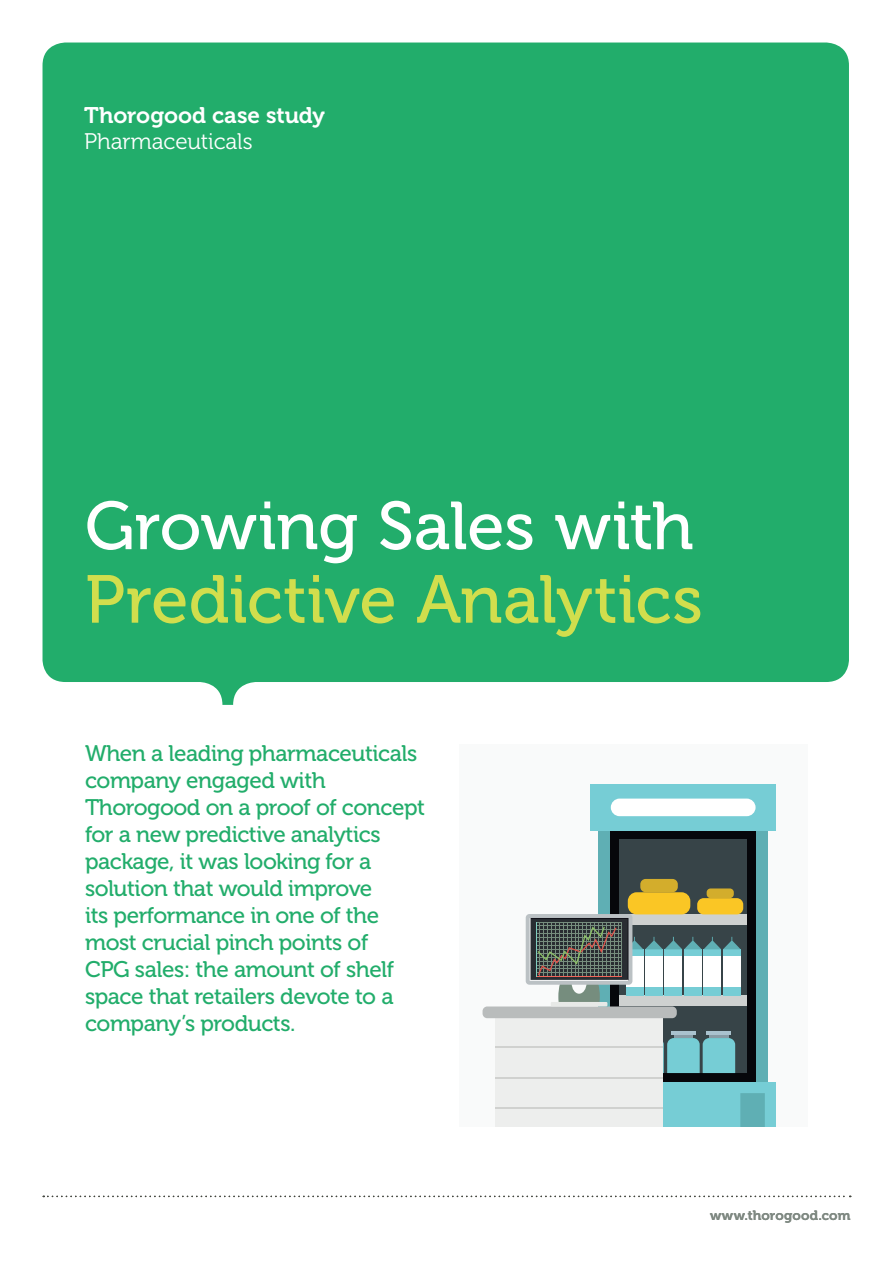
<style>
.page{position:relative;width:893px;height:1263px;background:#fff}
.page>*{position:absolute;margin:0;border:0;box-sizing:border-box;transform-origin:0 0}
.t1{font:67.5px/73.5px "Museo 500";letter-spacing:-.005em;color:#d1de4d}
.Standfirst{font:22.5px/27px "Museo 500";letter-spacing:-.02em;color:#22ad6b}
.t2{font:22.5px/25.5px "Museo 700";letter-spacing:-.005em;color:#fff}
.Body_Copy{font:13.5px "Museo 700";letter-spacing:.01em;color:#7f8982}
.s1{font-family:"Museo 300"}
.s2{color:#fff}
</style>
<div class="page">
<div style="left:43px;top:43px;width:806px;height:662px;background:#22ad6b"></div>
<svg style="left:43px;top:1196px;width:808px;height:1px"></svg>
<div style="left:459px;top:744px;width:349px;height:383px;background:#f9fafa"></div>
<div style="left:598px;top:830px;width:170px;height:252px;background:#5fafb4"></div>
<div style="left:610px;top:830px;width:146px;height:252px;background:#06070b"></div>
<div style="left:619px;top:840px;width:128px;height:233px;background:#374448"></div>
<div style="left:590px;top:784px;width:186px;height:46px;background:#76cdd5"></div>
<div style="left:590px;top:1082px;width:186px;height:45px;background:#76cdd5"></div>
<div style="left:611px;top:798px;width:145px;height:18px;background:#fff;border-radius:9px"></div>
<svg style="left:740px;top:1093px;width:25px;height:34px"></svg>
<div style="left:619px;top:914px;width:128px;height:11px;background:#ced1d0"></div>
<div style="left:619px;top:995px;width:128px;height:11px;background:#ced1d0"></div>
<div style="left:628px;top:892px;width:62px;height:22px;background:#fac625;border-radius:9px"></div>
<div style="left:640px;top:879px;width:38px;height:13px;background:#d3ad2c;border-radius:5px"></div>
<div style="left:697px;top:898px;width:46px;height:16px;background:#fac625;border-radius:6px"></div>
<div style="left:707px;top:888px;width:27px;height:10px;background:#d3ad2c;border-radius:4px"></div>
<hr style="left:674px;top:1035px;width:19px;height:3px;background:#889ca6">
<hr style="left:671px;top:1031px;width:25px;height:4px;background:#a9c2ce">
<svg style="left:663px;top:1038px;width:72px;height:35px;background:#6fbec5"></svg>
<hr style="left:709px;top:1035px;width:19px;height:3px;background:#889ca6">
<hr style="left:707px;top:1031px;width:24px;height:4px;background:#a9c2ce">
<div style="left:495px;top:1012px;width:168px;height:115px;background:#edeeed"></div>
<hr style="left:495px;top:1046px;width:168px;height:1px;background:#d0d1cf">
<hr style="left:495px;top:1078px;width:168px;height:1px;background:#d0d1cf">
<hr style="left:495px;top:1107px;width:168px;height:1px;background:#d0d1cf">
<div style="left:483px;top:1006px;width:194px;height:12px;background:#b9bcbc;border-radius:5px"></div>
<div style="left:526px;top:914px;width:106px;height:71px;background:#bbc1c4;border-radius:4px"></div>
<hr style="left:551px;top:1002px;width:56px;height:4px;background:#e7e9e7">
<svg style="left:530px;top:918px;width:211px;height:84px"></svg>
<p class="t2" style="left:84px;top:103px;width:242px">Thorogood case study<br><span class="s1">Pharmaceuticals</span></p>
<p class="t1" style="left:85px;top:490px;width:619px"><span class="s2">Growing Sales with<br></span>Predictive Analytics</p>
<p class="Standfirst" style="left:85px;top:740px;width:342px">When a leading pharmaceuticals company engaged with<br>Thorogood on a proof of concept for a new predictive analytics package, it was looking for a solution that would improve<br>its performance in one of the most crucial pinch points of<br>CPG sales: the amount of shelf space that retailers devote to a company’s products.</p>
<p class="Body_Copy" style="left:710px;top:1208px;width:142px">www.thorogood.com</p>
</div>
